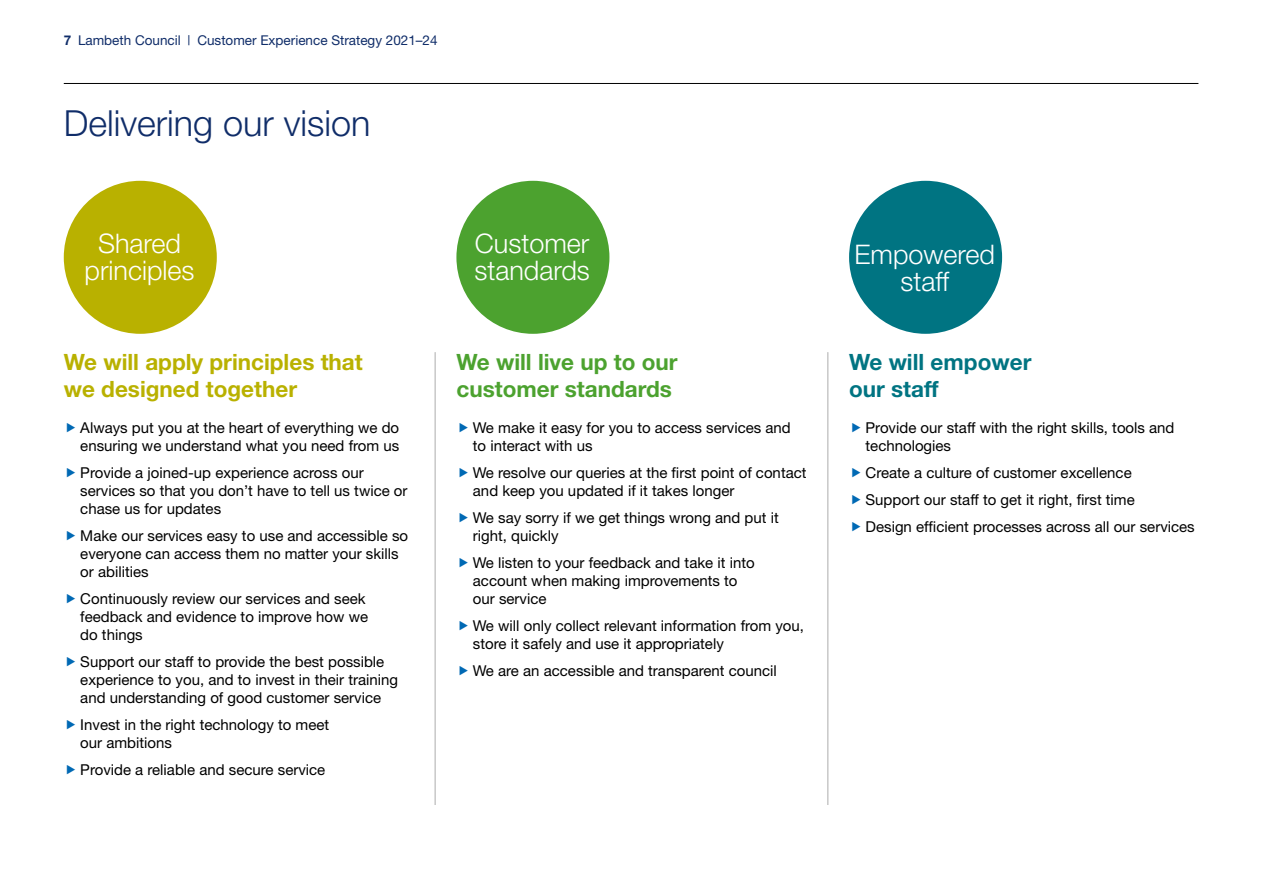
<style>
.page{position:relative;width:1263px;height:893px;background:#fff}
.page>*{position:absolute;margin:0;border:0;box-sizing:border-box;transform-origin:0 0}
.Section_Heading{font:300 36px "Helvetica Neue";color:#102d69}
.Blob_number{font:300 27px/27px "Helvetica Neue";color:#fff;text-align:center}
.Standfirst{font:700 22.5px/27px "Helvetica Neue";color:#b9b100}
.Standfirst-2{font:700 22.5px/27px "Helvetica Neue";color:#4ca22f}
.Standfirst-3{font:700 22.5px/27px "Helvetica Neue";color:#007482}
.Text_bullet_10_12p{font:15px/18px "Helvetica Neue";color:#000}
.t1{font:13.5px "Helvetica Neue";color:#102d69}
.s1{font-weight:700}
</style>
<div class="page">
<hr style="left:435px;top:352px;width:1px;height:453px;background:#c6c6c6">
<hr style="left:827px;top:352px;width:1px;height:453px;background:#c6c6c6">
<div style="left:64px;top:181px;width:153px;height:153px;background:#b9b100;border-radius:50%"></div>
<div style="left:456px;top:181px;width:153px;height:153px;background:#4ca22f;border-radius:50%"></div>
<div style="left:849px;top:181px;width:153px;height:153px;background:#007482;border-radius:50%"></div>
<hr style="left:64px;top:83px;width:1134px;height:1px;background:#000">
<p class="t1" style="left:64px;top:32px;width:375px"><span class="s1">7</span> Lambeth Council | Customer Experience Strategy 2021–24</p>
<h1 class="Section_Heading" style="left:64px;top:101px;width:308px">Delivering our vision</h1>
<p class="Blob_number" style="left:85px;top:229px;width:111px">Shared principles</p>
<h1 class="Standfirst" style="left:64px;top:348px;width:300px">We will apply principles that we designed together</h1>
<p class="Text_bullet_10_12p" style="left:80px;top:418px;width:320px">Always put you at the heart of everything we do ensuring we understand what you need from us</p>
<p class="Text_bullet_10_12p" style="left:80px;top:463px;width:329px">Provide a joined-up experience across our services so that you don’t have to tell us twice or chase us for updates</p>
<p class="Text_bullet_10_12p" style="left:80px;top:526px;width:329px">Make our services easy to use and accessible so everyone can access them no matter your skills or abilities</p>
<p class="Text_bullet_10_12p" style="left:80px;top:589px;width:289px">Continuously review our services and seek feedback and evidence to improve how we do things</p>
<p class="Text_bullet_10_12p" style="left:80px;top:652px;width:319px">Support our staff to provide the best possible experience to you, and to invest in their training and understanding of good customer service</p>
<p class="Text_bullet_10_12p" style="left:80px;top:715px;width:250px">Invest in the right technology to meet our ambitions</p>
<p class="Text_bullet_10_12p" style="left:80px;top:760px;width:247px">Provide a reliable and secure service</p>
<p class="Blob_number" style="left:474px;top:229px;width:117px;text-align:left">Customer standards</p>
<h1 class="Standfirst-2" style="left:456px;top:348px;width:223px">We will live up to our customer standards</h1>
<p class="Text_bullet_10_12p" style="left:473px;top:418px;width:319px">We make it easy for you to access services and to interact with us</p>
<p class="Text_bullet_10_12p" style="left:473px;top:463px;width:335px">We resolve our queries at the first point of contact and keep you updated if it takes longer</p>
<p class="Text_bullet_10_12p" style="left:473px;top:508px;width:307px">We say sorry if we get things wrong and put it right, quickly</p>
<p class="Text_bullet_10_12p" style="left:473px;top:553px;width:283px">We listen to your feedback and take it into account when making improvements to our service</p>
<p class="Text_bullet_10_12p" style="left:473px;top:616px;width:333px">We will only collect relevant information from you, store it safely and use it appropriately</p>
<p class="Text_bullet_10_12p" style="left:473px;top:661px;width:305px">We are an accessible and transparent council</p>
<p class="Blob_number" style="left:854px;top:240px;width:142px">Empowered staff</p>
<h1 class="Standfirst-3" style="left:849px;top:348px;width:184px">We will empower our staff</h1>
<p class="Text_bullet_10_12p" style="left:865px;top:418px;width:310px">Provide our staff with the right skills, tools and technologies</p>
<p class="Text_bullet_10_12p" style="left:865px;top:463px;width:268px">Create a culture of customer excellence</p>
<p class="Text_bullet_10_12p" style="left:865px;top:490px;width:271px">Support our staff to get it right, first time</p>
<p class="Text_bullet_10_12p" style="left:865px;top:517px;width:331px">Design efficient processes across all our services</p>
</div>
